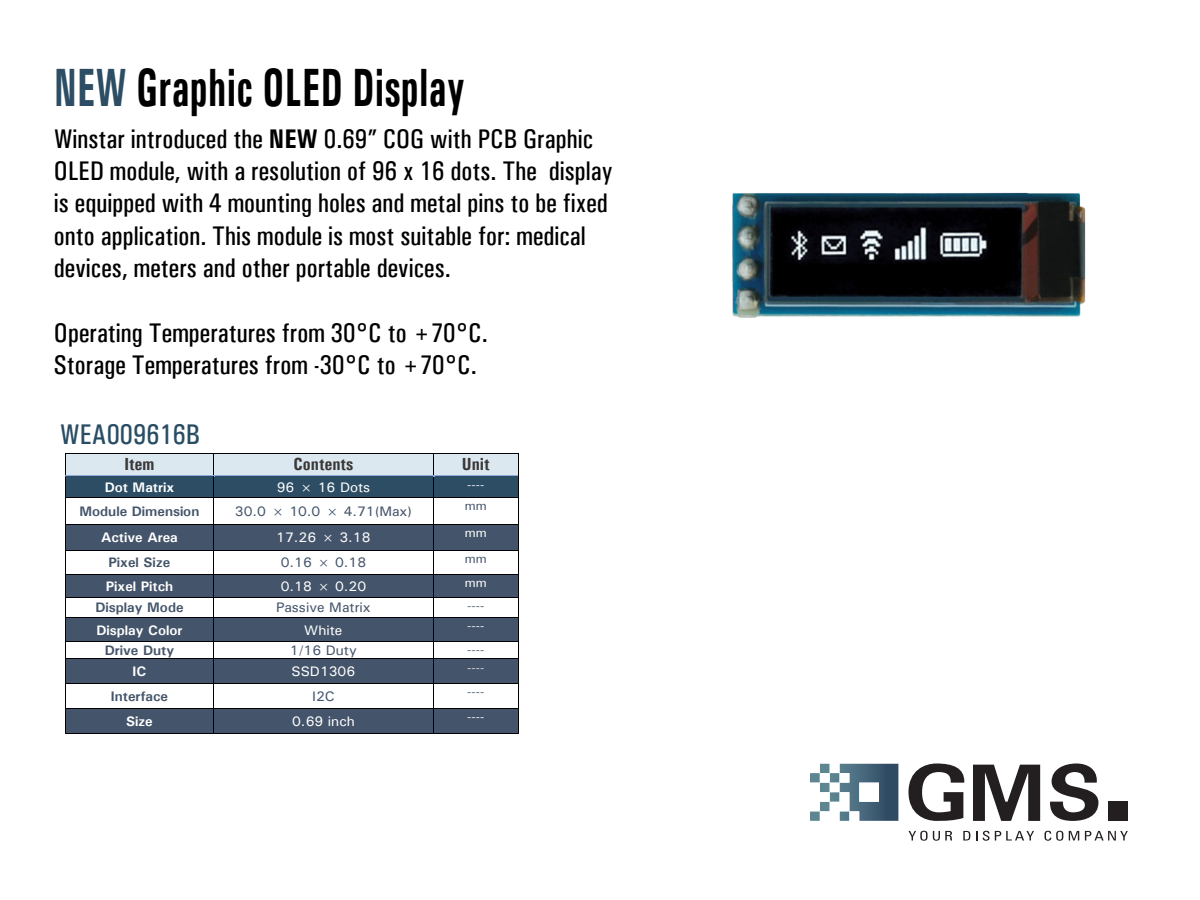
<style>
.page{position:relative;width:1200px;height:900px;background:#fff}
.page>*{position:absolute;margin:0;border:0;box-sizing:border-box;transform-origin:0 0}
.t1{font:700 54px "Univers Condensed";letter-spacing:.01em;color:#000;scale:.73 1}
.t2{font:28.5px "Univers Condensed";color:#294d64}
.t3{font:27px/32.4px "Univers Condensed";color:#000}
.t4{font:700 17.55px "Univers Condensed";color:#3b3838}
.t5{font:700 13.8px "Univers";color:#44546a}
.t6{font:13.8px "Univers";color:#44546a}
.t7{font:13.8px "Univers";color:#fff}
.t8{font:700 13.8px "Univers";color:#fff}
.t9{font:12.45px "Univers";color:#fff}
.t10{font:12.45px "Univers";color:#44546a}
.t11{font:12.45px "Univers";color:#e7e6e6}
.s1{color:#2c4d64}
.s2{font-weight:700}
</style>
<div class="page">
<svg style="left:908px;top:764px;width:56px;height:57px"></svg>
<svg style="left:973px;top:765px;width:67px;height:56px"></svg>
<svg style="left:1050px;top:764px;width:48px;height:57px"></svg>
<div style="left:1108px;top:802px;width:20px;height:19px;background:#231f20"></div>
<svg style="left:810px;top:764px;width:89px;height:57px"></svg>
<svg style="left:909px;top:831px;width:43px;height:10px"></svg>
<svg style="left:963px;top:831px;width:7px;height:10px"></svg>
<svg style="left:983px;top:831px;width:51px;height:10px"></svg>
<svg style="left:1045px;top:831px;width:18px;height:10px"></svg>
<svg style="left:1069px;top:831px;width:10px;height:10px"></svg>
<svg style="left:1085px;top:831px;width:43px;height:10px"></svg>
<div style="left:65px;top:454px;width:149px;height:21px;background:#dce8f0"></div>
<div style="left:214px;top:454px;width:219px;height:21px;background:#dce8f0"></div>
<div style="left:434px;top:454px;width:84px;height:21px;background:#dce8f0"></div>
<hr style="left:65px;top:453px;width:149px;height:1px;background:#000">
<hr style="left:214px;top:453px;width:219px;height:1px;background:#000">
<hr style="left:434px;top:453px;width:84px;height:1px;background:#000">
<div style="left:65px;top:477px;width:149px;height:20px;background:#2c4d64"></div>
<div style="left:214px;top:477px;width:219px;height:20px;background:#2c4d64"></div>
<div style="left:434px;top:477px;width:84px;height:20px;background:#2c4d64"></div>
<hr style="left:65px;top:475px;width:149px;height:2px;background:#8eaadb">
<hr style="left:216px;top:475px;width:217px;height:2px;background:#8eaadb">
<hr style="left:435px;top:475px;width:83px;height:2px;background:#8eaadb">
<hr style="left:65px;top:497px;width:149px;height:1px;background:#000">
<hr style="left:214px;top:497px;width:219px;height:1px;background:#000">
<hr style="left:434px;top:497px;width:84px;height:1px;background:#000">
<div style="left:65px;top:525px;width:149px;height:25px;background:#44546a"></div>
<div style="left:214px;top:525px;width:219px;height:25px;background:#44546a"></div>
<div style="left:434px;top:525px;width:84px;height:25px;background:#44546a"></div>
<hr style="left:65px;top:524px;width:149px;height:1px;background:#000">
<hr style="left:214px;top:524px;width:219px;height:1px;background:#000">
<hr style="left:434px;top:524px;width:84px;height:1px;background:#000">
<hr style="left:65px;top:550px;width:149px;height:1px;background:#000">
<hr style="left:214px;top:550px;width:219px;height:1px;background:#000">
<hr style="left:434px;top:550px;width:84px;height:1px;background:#000">
<div style="left:65px;top:574px;width:149px;height:23px;background:#44546a"></div>
<div style="left:214px;top:574px;width:219px;height:23px;background:#44546a"></div>
<div style="left:434px;top:574px;width:84px;height:23px;background:#44546a"></div>
<hr style="left:65px;top:574px;width:149px;height:1px;background:#000">
<hr style="left:214px;top:574px;width:219px;height:1px;background:#000">
<hr style="left:434px;top:574px;width:84px;height:1px;background:#000">
<hr style="left:65px;top:597px;width:149px;height:1px;background:#000">
<hr style="left:214px;top:597px;width:219px;height:1px;background:#000">
<hr style="left:434px;top:597px;width:84px;height:1px;background:#000">
<div style="left:65px;top:618px;width:149px;height:23px;background:#44546a"></div>
<div style="left:214px;top:618px;width:219px;height:23px;background:#44546a"></div>
<div style="left:434px;top:618px;width:84px;height:23px;background:#44546a"></div>
<hr style="left:65px;top:617px;width:149px;height:1px;background:#000">
<hr style="left:214px;top:617px;width:219px;height:1px;background:#000">
<hr style="left:434px;top:617px;width:84px;height:1px;background:#000">
<hr style="left:65px;top:641px;width:149px;height:1px;background:#000">
<hr style="left:214px;top:641px;width:219px;height:1px;background:#000">
<hr style="left:434px;top:641px;width:84px;height:1px;background:#000">
<div style="left:65px;top:659px;width:149px;height:24px;background:#44546a"></div>
<div style="left:214px;top:659px;width:219px;height:24px;background:#44546a"></div>
<div style="left:434px;top:659px;width:84px;height:24px;background:#44546a"></div>
<hr style="left:65px;top:659px;width:149px;height:1px;background:#000">
<hr style="left:214px;top:659px;width:219px;height:1px;background:#000">
<hr style="left:434px;top:659px;width:84px;height:1px;background:#000">
<hr style="left:65px;top:683px;width:149px;height:1px;background:#000">
<hr style="left:214px;top:683px;width:219px;height:1px;background:#000">
<hr style="left:434px;top:683px;width:84px;height:1px;background:#000">
<div style="left:65px;top:709px;width:149px;height:24px;background:#44546a"></div>
<div style="left:214px;top:709px;width:219px;height:24px;background:#44546a"></div>
<div style="left:434px;top:709px;width:84px;height:24px;background:#44546a"></div>
<hr style="left:65px;top:708px;width:149px;height:1px;background:#000">
<hr style="left:214px;top:708px;width:219px;height:1px;background:#000">
<hr style="left:434px;top:708px;width:84px;height:1px;background:#000">
<svg style="left:65px;top:454px;width:1px;height:279px"></svg>
<hr style="left:65px;top:733px;width:149px;height:1px;background:#000">
<hr style="left:214px;top:733px;width:219px;height:1px;background:#000">
<svg style="left:433px;top:453px;width:2px;height:281px"></svg>
<hr style="left:434px;top:733px;width:84px;height:1px;background:#000">
<svg style="left:518px;top:453px;width:1px;height:281px"></svg>
<img style="left:732px;top:192px;width:354px;height:126px">
<h1 class="t1" style="left:54px;top:68px;width:564px"><span class="s1">NEW</span> Graphic OLED Display</h1>
<p class="t3" style="left:54px;top:125px;width:560px">Winstar introduced the <span class="s2">NEW</span> 0.69” COG with PCB Graphic OLED module, with a resolution of 96 x 16 dots. The display is equipped with 4 mounting holes and metal pins to be fixed onto application. This module is most suitable for: medical devices, meters and other portable devices.</p>
<p class="t3" style="left:54px;top:319px;width:435px">Operating Temperatures from 30°C to +70°C.<br>Storage Temperatures from -30°C to +70°C.</p>
<p class="t2" style="left:60px;top:424px;width:141px">WEA009616B</p>
<p class="t4" style="left:125px;top:454px;width:31px">Item</p>
<p class="t4" style="left:294px;top:454px;width:61px">Contents</p>
<p class="t4" style="left:462px;top:454px;width:30px">Unit</p>
<p class="t8" style="left:105px;top:482px;width:71px">Dot Matrix</p>
<p class="t7" style="left:277px;top:482px;width:95px">96 × 16 Dots</p>
<p class="t9" style="left:467px;top:480px;width:19px">----</p>
<p class="t5" style="left:79px;top:506px;width:122px">Module Dimension</p>
<p class="t6" style="left:235px;top:506px;width:179px">30.0 × 10.0 × 4.71(Max)</p>
<p class="t10" style="left:465px;top:502px;width:24px">mm</p>
<p class="t8" style="left:101px;top:533px;width:78px">Active Area</p>
<p class="t7" style="left:276px;top:533px;width:96px">17.26 × 3.18</p>
<p class="t9" style="left:465px;top:528px;width:24px">mm</p>
<p class="t5" style="left:109px;top:557px;width:63px">Pixel Size</p>
<p class="t6" style="left:281px;top:558px;width:87px">0.16 × 0.18</p>
<p class="t10" style="left:465px;top:554px;width:24px">mm</p>
<p class="t8" style="left:106px;top:581px;width:69px">Pixel Pitch</p>
<p class="t7" style="left:281px;top:581px;width:87px">0.18 × 0.20</p>
<p class="t9" style="left:465px;top:578px;width:24px">mm</p>
<p class="t5" style="left:95px;top:603px;width:90px">Display Mode</p>
<p class="t6" style="left:276px;top:603px;width:96px">Passive Matrix</p>
<p class="t10" style="left:467px;top:601px;width:19px">----</p>
<p class="t8" style="left:96px;top:625px;width:88px">Display Color</p>
<p class="t7" style="left:304px;top:625px;width:40px">White</p>
<p class="t9" style="left:467px;top:621px;width:19px">----</p>
<p class="t5" style="left:105px;top:645px;width:71px">Drive Duty</p>
<p class="t6" style="left:290px;top:646px;width:68px">1/16 Duty</p>
<p class="t10" style="left:467px;top:645px;width:19px">----</p>
<p class="t8" style="left:133px;top:667px;width:15px">IC</p>
<p class="t7" style="left:292px;top:667px;width:65px">SSD1306</p>
<p class="t11" style="left:467px;top:663px;width:19px">----</p>
<p class="t5" style="left:111px;top:691px;width:59px">Interface</p>
<p class="t6" style="left:312px;top:691px;width:24px">I2C</p>
<p class="t10" style="left:467px;top:687px;width:19px">----</p>
<p class="t8" style="left:126px;top:716px;width:28px">Size</p>
<p class="t7" style="left:292px;top:716px;width:64px">0.69 inch</p>
<p class="t9" style="left:467px;top:712px;width:19px">----</p>
</div>
